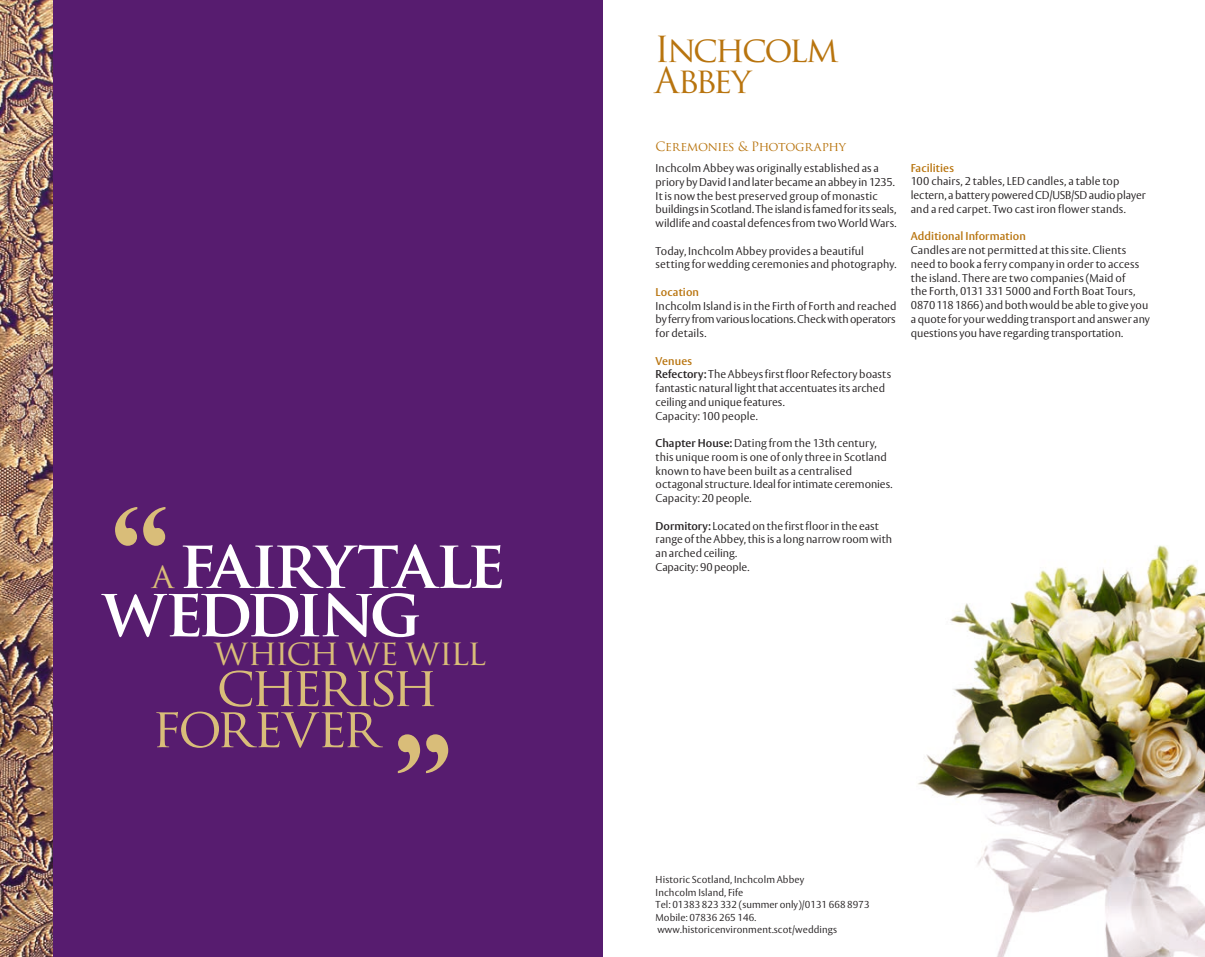
<style>
.page{position:relative;width:1205px;height:957px;background:#fff}
.page>*{position:absolute;margin:0;border:0;box-sizing:border-box;transform-origin:0 0}
.t1{font:700 66.12px/48.4px "Trajan Pro";letter-spacing:-.065em;color:#fff}
.t2{font:54.5px "Trajan Pro";letter-spacing:-.035em;color:#d9bd79}
.t3{font:54.5px "Trajan Pro";letter-spacing:-.075em;color:#d9bd79}
.t4{font:35px/31.2px "Trajan Pro";letter-spacing:-.08em;color:#b8740e}
.t5{font:35px "Trajan Pro";letter-spacing:-.05em;color:#d9bd79}
.t6{font:12.5px "Trajan Pro";letter-spacing:-.035em;color:#b8740e}
.t7{font:300 11.25px/13.8px "HS Vesta";letter-spacing:.005em;color:#231f20}
.t8{font:600 11.25px "HS Vesta";letter-spacing:.01em;color:#b8740e}
.t9{font:300 10px/12.5px "HS Vesta";letter-spacing:.01em;color:#231f20}
.s1{font-weight:400;font-size:35px;color:#d9bd79}
.s2{font-weight:600;color:#b8740e}
.s3{font-weight:600}
</style>
<div class="page">
<img style="left:0;top:0;width:53px;height:957px">
<div style="left:53px;top:0;width:549px;height:957px;background:#571c6f"></div>
<img style="left:918px;top:545px;width:287px;height:412px">
<svg style="left:115px;top:507px;width:50px;height:39px"></svg>
<svg style="left:398px;top:734px;width:50px;height:39px"></svg>
<h1 class="t1" style="left:102px;top:540px;width:405px;text-indent:50px"><span class="s1">a</span> FAIRYTALE<br>WEDDING</h1>
<h3 class="t5" style="left:214px;top:630px;width:273px">which we will</h3>
<h2 class="t3" style="left:216px;top:651px;width:223px">cherish</h2>
<h2 class="t2" style="left:152px;top:692px;width:228px">forever</h2>
<h3 class="t4" style="left:654px;top:33px;width:186px">Inchcolm<br>Abbey</h3>
<p class="t6" style="left:656px;top:139px;width:192px">Ceremonies &amp; Photography</p>
<p class="t7" style="left:656px;top:162px;width:242px">Inchcolm Abbey was originally established as a priory by David I andlater became an abbey in1235.<br>It is now the best preserved group of monastic buildings in Scotland. The island is famed for its seals, wildlife and coastal defencesfrom two World Wars.</p>
<p class="t7" style="left:656px;top:244px;width:242px">Today, Inchcolm Abbey provides a beautiful setting for wedding ceremonies and photography.</p>
<p class="t8" style="left:656px;top:285px;width:45px">Location</p>
<p class="t7" style="left:656px;top:299px;width:242px;text-align:justify">Inchcolm Island is in the Firth of Forth and reached by ferry from various locations. Check with operators for details.</p>
<p class="t7" style="left:656px;top:354px;width:237px"><span class="s2">Venues<br></span><span class="s3">Refectory:</span> The Abbeys first floor Refectory boasts fantastic natural light that accentuatesits arched ceiling and unique features.<br>Capacity: 100 people.</p>
<p class="t7" style="left:656px;top:437px;width:238px"><span class="s3">Chapter House:</span> Dating from the 13th century, this unique room is one of only three in Scotland known to have been built as a centralised octagonal structure. Ideal for intimate ceremonies.<br>Capacity: 20 people.</p>
<p class="t7" style="left:656px;top:519px;width:238px"><span class="s3">Dormitory:</span> Located on the firstfloor in the east range of the Abbey, this is a long narrowroom with an arched ceiling.<br>Capacity: 90 people.</p>
<p class="t8" style="left:911px;top:161px;width:45px">Facilities</p>
<p class="t7" style="left:911px;top:175px;width:236px">100 chairs, 2 tables, LED candles, a table top lectern, a battery powered CD/USB/SD audio player and a red carpet. Two cast iron flower stands.</p>
<p class="t8" style="left:911px;top:230px;width:117px">Additional Information</p>
<p class="t7" style="left:911px;top:244px;width:241px">Candles are not permitted at this site. Clients need to book a ferry company in order to access the island. There are two companies (Maid of<br>the Forth, 0131 331 5000 and Forth Boat Tours, 0870 118 1866) and both would be able to give you a quote for your wedding transport and answer any questions you have regarding transportation.</p>
<p class="t9" style="left:656px;top:874px;width:215px">Historic Scotland, Inchcolm Abbey<br>Inchcolm Island, Fife<br>Tel: 01383 823 332 (summer only)/0131 668 8973<br>Mobile: 07836 265 146. www.historicenvironment.scot/weddings</p>
</div>
